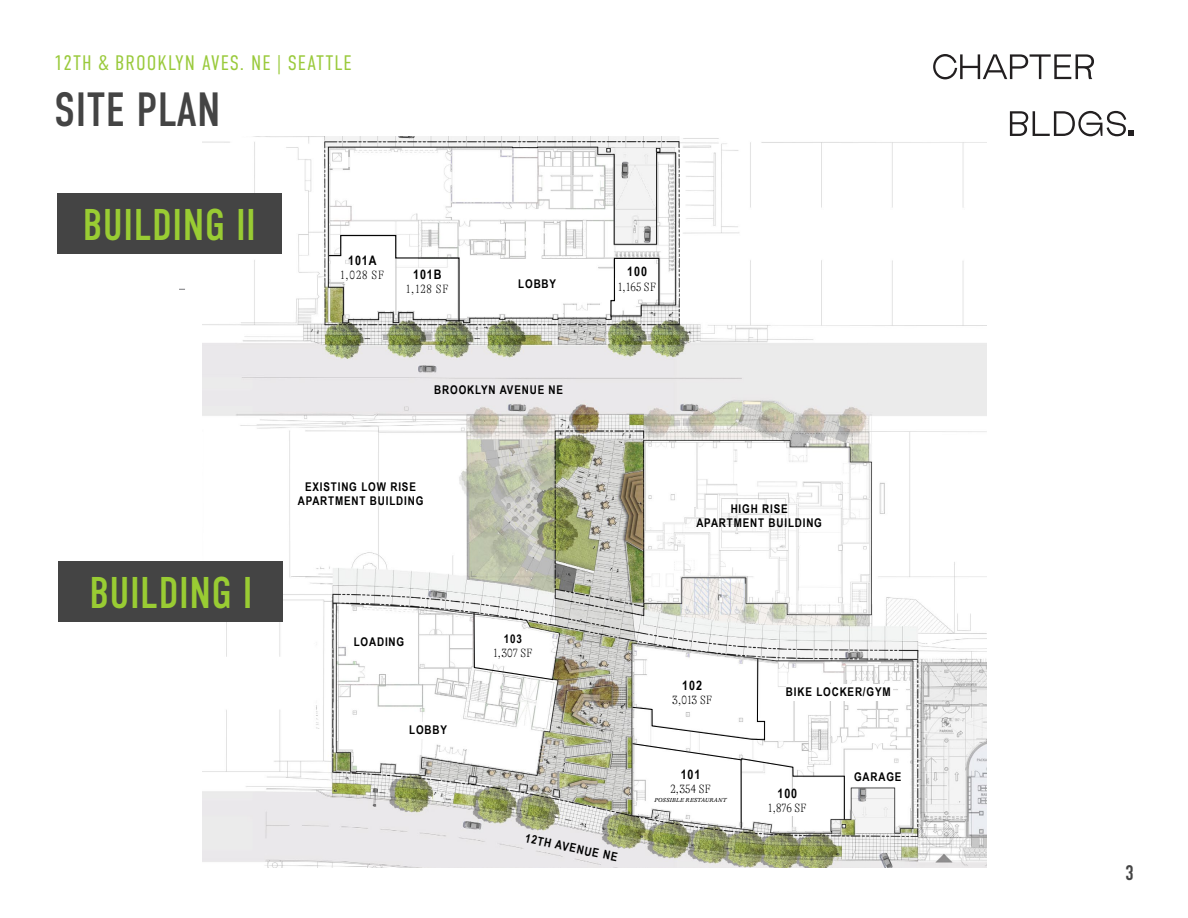
<style>
.page{position:relative;width:1188px;height:918px;background:#fff}
.page>*{position:absolute;margin:0;border:0;box-sizing:border-box;transform-origin:0 0}
.t1{font:48px "DIN Condensed";letter-spacing:.01em;color:#444}
.t2{font:44.4px "DIN Condensed";letter-spacing:.01em;color:#9c3}
.t3{font:300 21px "DIN Condensed";letter-spacing:.05em;color:#9aca3c}
.t4{font:21px "DIN Condensed";color:#444}
.t5{font:700 13.05px "Arial Narrow";letter-spacing:.07em;color:#000}
.t6{font:700 12px/14.2px "Arial Narrow";letter-spacing:.07em;color:#000;text-align:center}
.t7{font:12px "GT Alpina";letter-spacing:.03em;color:#000}
.t8{font:italic 5.85px "GT Alpina";letter-spacing:.03em;color:#000}
</style>
<div class="page">
<img style="left:202px;top:136px;width:784px;height:731px">
<div style="left:406px;top:722px;width:53px;height:17px;background:#fff"></div>
<div style="left:344px;top:617px;width:53px;height:17px;background:#fff"></div>
<div style="left:786px;top:684px;width:106px;height:17px;background:#fff"></div>
<div style="left:846px;top:771px;width:60px;height:11px;background:#fff"></div>
<div style="left:541px;top:282px;width:53px;height:16px;background:#fff"></div>
<svg style="left:328px;top:234px;width:132px;height:88px"></svg>
<svg style="left:610px;top:257px;width:50px;height:61px"></svg>
<svg style="left:473px;top:612px;width:81px;height:69px"></svg>
<svg style="left:631px;top:658px;width:214px;height:172px"></svg>
<div style="left:57px;top:193px;width:225px;height:60px;background:#444"></div>
<div style="left:58px;top:561px;width:226px;height:61px;background:#444"></div>
<svg style="left:933px;top:54px;width:161px;height:25px"></svg>
<svg style="left:1010px;top:111px;width:124px;height:25px"></svg>
<h3 class="t3" style="left:54px;top:51px;width:299px">12TH &amp; BROOKLYN AVES. NE | SEATTLE</h3>
<h1 class="t1" style="left:54px;top:83px;width:168px">SITE PLAN</h1>
<h2 class="t2" style="left:83px;top:200px;width:175px">BUILDING II</h2>
<h2 class="t2" style="left:90px;top:568px;width:164px">BUILDING I</h2>
<p class="t5" style="left:348px;top:251px;width:30px">101A</p>
<p class="t7" style="left:340px;top:269px;width:45px">1,028 SF</p>
<p class="t5" style="left:413px;top:265px;width:30px">101B</p>
<p class="t7" style="left:406px;top:283px;width:44px">1,128 SF</p>
<p class="t5" style="left:627px;top:262px;width:21px">100</p>
<p class="t6" style="left:518px;top:276px;width:39px">LOBBY</p>
<p class="t7" style="left:618px;top:280px;width:39px">1,165 SF</p>
<p class="t6" style="left:434px;top:383px;width:130px">BROOKLYN AVENUE NE</p>
<p class="t6" style="left:298px;top:479px;width:127px">EXISTING LOW RISE<br>APARTMENT BUILDING</p>
<p class="t6" style="left:696px;top:501px;width:127px">HIGH RISE<br>APARTMENT BUILDING</p>
<p class="t6" style="left:354px;top:634px;width:52px">LOADING</p>
<p class="t6" style="left:409px;top:722px;width:39px">LOBBY</p>
<p class="t6" style="left:504px;top:631px;width:20px">103</p>
<p class="t7" style="left:493px;top:647px;width:41px">1,307 SF</p>
<p class="t6" style="left:527px;top:830px;width:96px;rotate:12deg">12TH AVENUE NE</p>
<p class="t5" style="left:682px;top:675px;width:21px">102</p>
<p class="t7" style="left:672px;top:693px;width:41px">3,013 SF</p>
<p class="t5" style="left:681px;top:764px;width:21px">101</p>
<p class="t7" style="left:670px;top:782px;width:42px">2,354 SF</p>
<p class="t8" style="left:655px;top:797px;width:73px">POSSIBLE RESTAURANT</p>
<p class="t6" style="left:786px;top:684px;width:106px">BIKE LOCKER/GYM</p>
<p class="t5" style="left:778px;top:783px;width:21px">100</p>
<p class="t7" style="left:768px;top:801px;width:40px">1,876 SF</p>
<p class="t6" style="left:854px;top:769px;width:49px">GARAGE</p>
<h3 class="t4" style="left:1125px;top:861px;width:10px">3</h3>
</div>
